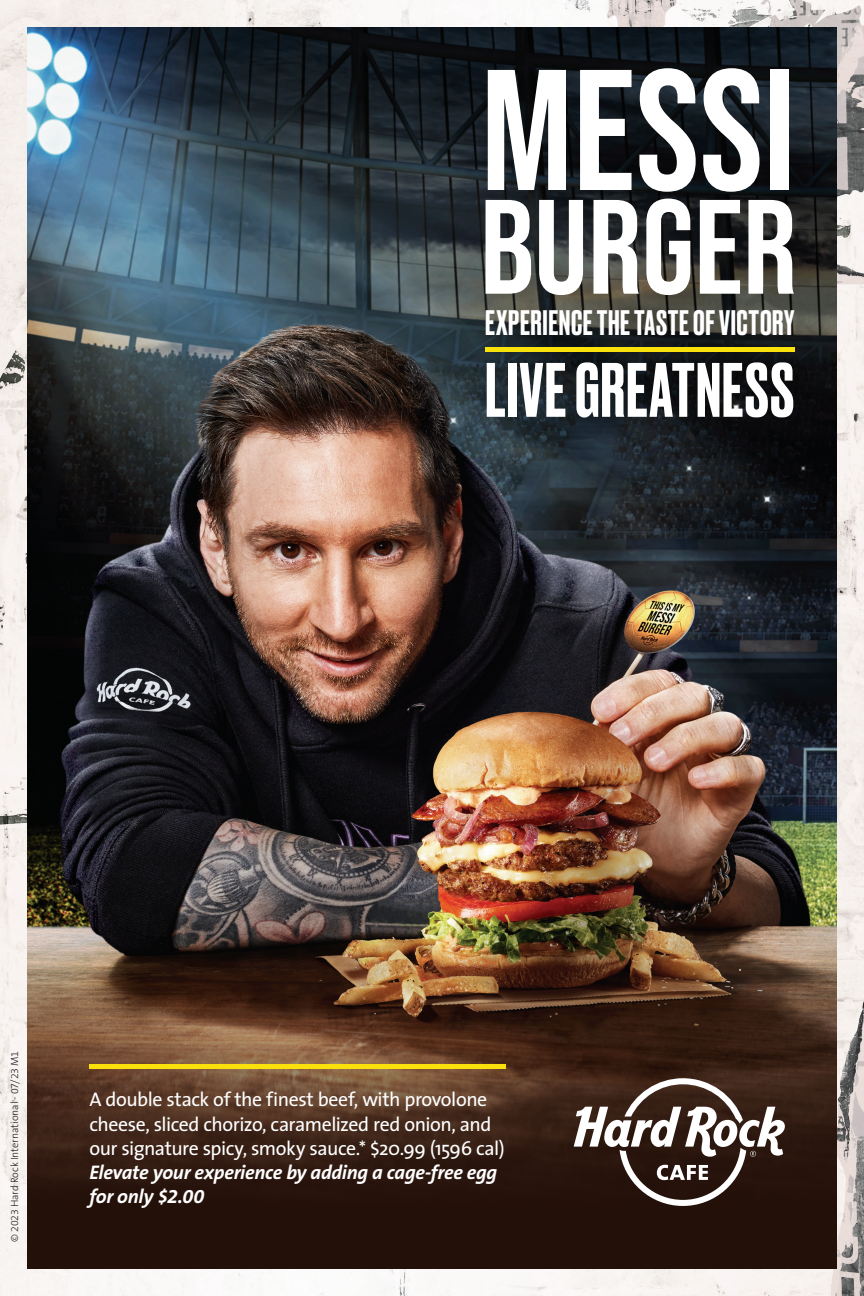
<style>
.page{position:relative;width:864px;height:1296px;background:#fff}
.page>*{position:absolute;margin:0;border:0;box-sizing:border-box;transform-origin:0 0}
.t1{font:500 72.45px "Druk";letter-spacing:.015em;color:#fff}
.t2{font:500 33.3px "Druk";letter-spacing:.02em;color:#fff}
.t3{font:19.8px/24px "The Sans Cafe Plain";letter-spacing:-.02em;color:#fff}
.t4{font:italic 700 19.8px/24px "The Sans B7";letter-spacing:-.015em;color:#fff}
.t5{font:300 10.5px "The Sans B3";letter-spacing:-.01em;color:#231f20}
</style>
<div class="page">
<img style="left:0;top:0;width:864px;height:1296px">
<img style="left:556px;top:0;width:308px;height:286px">
<img style="left:761px;top:969px;width:103px;height:327px">
<div style="left:27px;top:27px;width:810px;height:1242px;background:#231009"></div>
<img style="left:27px;top:27px;width:810px;height:1154px">
<svg style="left:488px;top:70px;width:78px;height:120px;background:#c2c3c4"></svg>
<svg style="left:580px;top:70px;width:52px;height:120px;background:#a1a3a5"></svg>
<svg style="left:639px;top:68px;width:57px;height:124px;background:#97999b"></svg>
<svg style="left:703px;top:68px;width:57px;height:124px;background:#97999b"></svg>
<div style="left:770px;top:70px;width:19px;height:120px;background:#fff"></div>
<svg style="left:486px;top:200px;width:45px;height:94px;background:#c9cbcb"></svg>
<svg style="left:539px;top:200px;width:44px;height:95px;background:#bbbcbd"></svg>
<svg style="left:593px;top:200px;width:46px;height:94px;background:#c2c2c2"></svg>
<svg style="left:646px;top:199px;width:44px;height:96px;background:#b5b5b5"></svg>
<svg style="left:700px;top:200px;width:40px;height:94px;background:#a6a6a6"></svg>
<svg style="left:748px;top:200px;width:46px;height:94px;background:#bfbfbe"></svg>
<div style="left:486px;top:347px;width:309px;height:5px;background:#fae10b"></div>
<hr style="left:89px;top:1064px;width:416px;height:4px;background:#fae10b">
<svg style="left:574px;top:1078px;width:211px;height:128px"></svg>
<p class="t2" style="left:485px;top:300px;width:311px">EXPERIENCE THE TASTE OF VICTORY</p>
<p class="t1" style="left:485px;top:340px;width:311px">LIVE GREATNESS</p>
<p class="t5" style="left:9px;top:1242px;width:193px;rotate:-90deg">© 2023 Hard Rock International - 07/23 M1</p>
<p class="t3" style="left:89px;top:1088px;width:417px">A double stack of the finest beef, with provolone cheese, sliced chorizo, caramelized red onion, and our signature spicy, smoky sauce.* $20.99 (1596 cal)</p>
<p class="t4" style="left:89px;top:1160px;width:409px">Elevate your experience by adding a cage-free egg for only $2.00</p>
</div>
